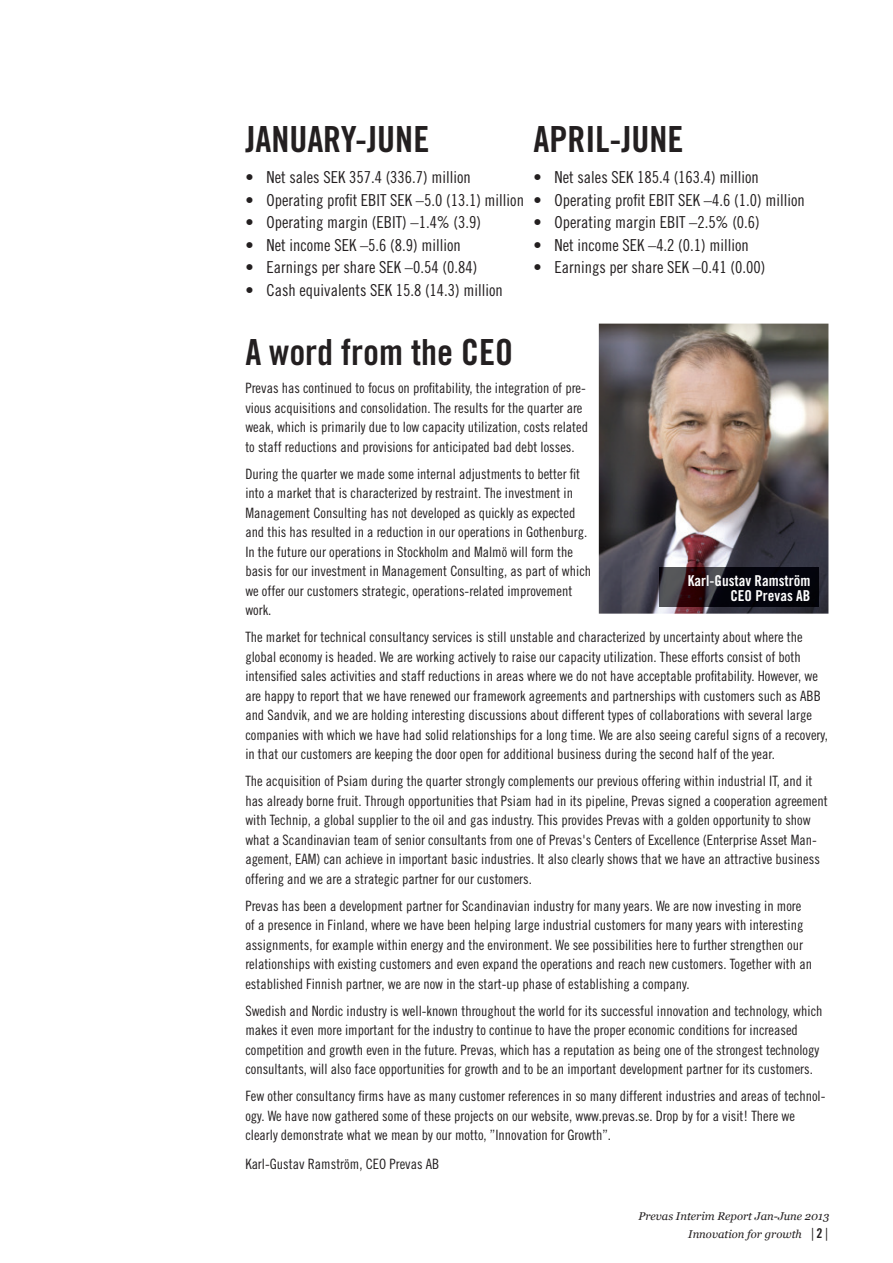
<style>
.page{position:relative;width:893px;height:1263px;background:#fff}
.page>*{position:absolute;margin:0;border:0;box-sizing:border-box;transform-origin:0 0}
.t1{font:36px "Trade Gothic LT Std Bd Cn 20";color:#231f20}
.t2{font:16.5px "Trade Gothic LT Std Cn 18";color:#231f20}
.t3{font:15px/15px "Trade Gothic LT Std Bd Cn 20";color:#fff;text-align:right}
.t4{font:14.25px/19.5px "Trade Gothic LT Std Cn 18";color:#231f20}
.t5{font:italic 11.25px/18px "Georgia";color:#231f20;text-align:right}
.s1{font-style:normal;font-size:13.5px}
.s2{font-family:"Trade Gothic LT Std Bd Cn 20";font-style:normal;font-size:13.5px}
</style>
<div class="page">
<img style="left:599px;top:324px;width:229px;height:290px">
<img style="left:660px;top:567px;width:159px;height:40px">
<h1 class="t1" style="left:245px;top:117px;width:185px">JANUARY-JUNE</h1>
<p class="t2" style="left:245px;top:167px;width:227px">• Net sales SEK 357.4 (336.7) million</p>
<p class="t2" style="left:245px;top:190px;width:280px">• Operating profit EBIT SEK –5.0 (13.1) million</p>
<p class="t2" style="left:245px;top:212px;width:237px">• Operating margin (EBIT) –1.4% (3.9)</p>
<p class="t2" style="left:245px;top:235px;width:217px">• Net income SEK –5.6 (8.9) million</p>
<p class="t2" style="left:245px;top:257px;width:233px">• Earnings per share SEK –0.54 (0.84)</p>
<p class="t2" style="left:245px;top:280px;width:259px">• Cash equivalents SEK 15.8 (14.3) million</p>
<h1 class="t1" style="left:533px;top:117px;width:151px">APRIL-JUNE</h1>
<p class="t2" style="left:533px;top:167px;width:227px">• Net sales SEK 185.4 (163.4) million</p>
<p class="t2" style="left:533px;top:190px;width:273px">• Operating profit EBIT SEK –4.6 (1.0) million</p>
<p class="t2" style="left:533px;top:212px;width:228px">• Operating margin EBIT –2.5% (0.6)</p>
<p class="t2" style="left:533px;top:235px;width:217px">• Net income SEK –4.2 (0.1) million</p>
<p class="t2" style="left:533px;top:257px;width:233px">• Earnings per share SEK –0.41 (0.00)</p>
<h1 class="t1" style="left:245px;top:331px;width:269px">A word from the CEO</h1>
<p class="t4" style="left:245px;top:378px;width:344px">Prevas has continued to focus on profitability, the integration of pre&shy;vious acquisitions and consolidation. The results for the quarter are weak, which is primarily due to low capacity utilization, costs related to staff reductions and provisions for anticipated bad debt losses.</p>
<p class="t4" style="left:245px;top:464px;width:347px">During the quarter we made some internal adjustments to better fit into a market that is characterized by restraint. The investment in Management Consulting has not developed as quickly as expected and this has resulted in a reduction in our operations in Gothenburg.<br>In the future our operations in Stockholm and Malmö will form the basis for our investment in Management Consulting, as part of which we offer our customers strategic, operations-related improvement work.</p>
<p class="t4" style="left:245px;top:627px;width:584px">The market for technical consultancy services is still unstable and characterized by uncertainty about where the global economy is headed. We are working actively to raise our capacity utilization. These efforts consist of both intensified sales activities and staff reductions in areas where we do not have acceptable profitability. However, we are happy to report that we have renewed our framework agreements and partnerships with customers such as ABB and Sandvik, and we are holding interesting discussions about different types of collaborations with several large companies with which we have had solid relationships for a long time. We are also seeing careful signs of a recovery, in that our customers are keeping the door open for additional business during the second half of the year.</p>
<p class="t4" style="left:245px;top:771px;width:584px">The acquisition of Psiam during the quarter strongly complements our previous offering within industrial IT, and it has already borne fruit. Through opportunities that Psiam had in its pipeline, Prevas signed a cooperation agreement with Technip, a global supplier to the oil and gas industry. This provides Prevas with a golden opportunity to show what a Scandinavian team of senior consultants from one of Prevas's Centers of Excellence (Enterprise Asset Man&shy;agement, EAM) can achieve in important basic industries. It also clearly shows that we have an attractive business offering and we are a strategic partner for our customers.</p>
<p class="t4" style="left:245px;top:896px;width:568px">Prevas has been a development partner for Scandinavian industry for many years. We are now investing in more of a presence in Finland, where we have been helping large industrial customers for many years with interesting assignments, for example within energy and the environment. We see possibilities here to further strengthen our relationships with existing customers and even expand the operations and reach new customers. Together with an established Finnish partner, we are now in the start-up phase of establishing a company.</p>
<p class="t4" style="left:245px;top:1001px;width:579px">Swedish and Nordic industry is well-known throughout the world for its successful innovation and technology, which makes it even more important for the industry to continue to have the proper economic conditions for increased competition and growth even in the future. Prevas, which has a reputation as being one of the strongest technology consultants, will also face opportunities for growth and to be an important development partner for its customers.</p>
<p class="t4" style="left:245px;top:1086px;width:582px">Few other consultancy firms have as many customer references in so many different industries and areas of technol&shy;ogy. We have now gathered some of these projects on our website, www.prevas.se. Drop by for a visit! There we clearly demonstrate what we mean by our motto, ”Innovation for Growth”.</p>
<p class="t4" style="left:245px;top:1154px;width:195px">Karl-Gustav Ramström, CEO Prevas AB</p>
<p class="t3" style="left:688px;top:573px;width:124px">Karl-Gustav Ramström<br>CEO Prevas AB</p>
<p class="t5" style="left:638px;top:1208px;width:192px">Prevas Interim Report Jan-June 2013<br>Innovation for growth <span class="s1">|</span> <span class="s2">2</span> <span class="s1">|</span></p>
</div>
